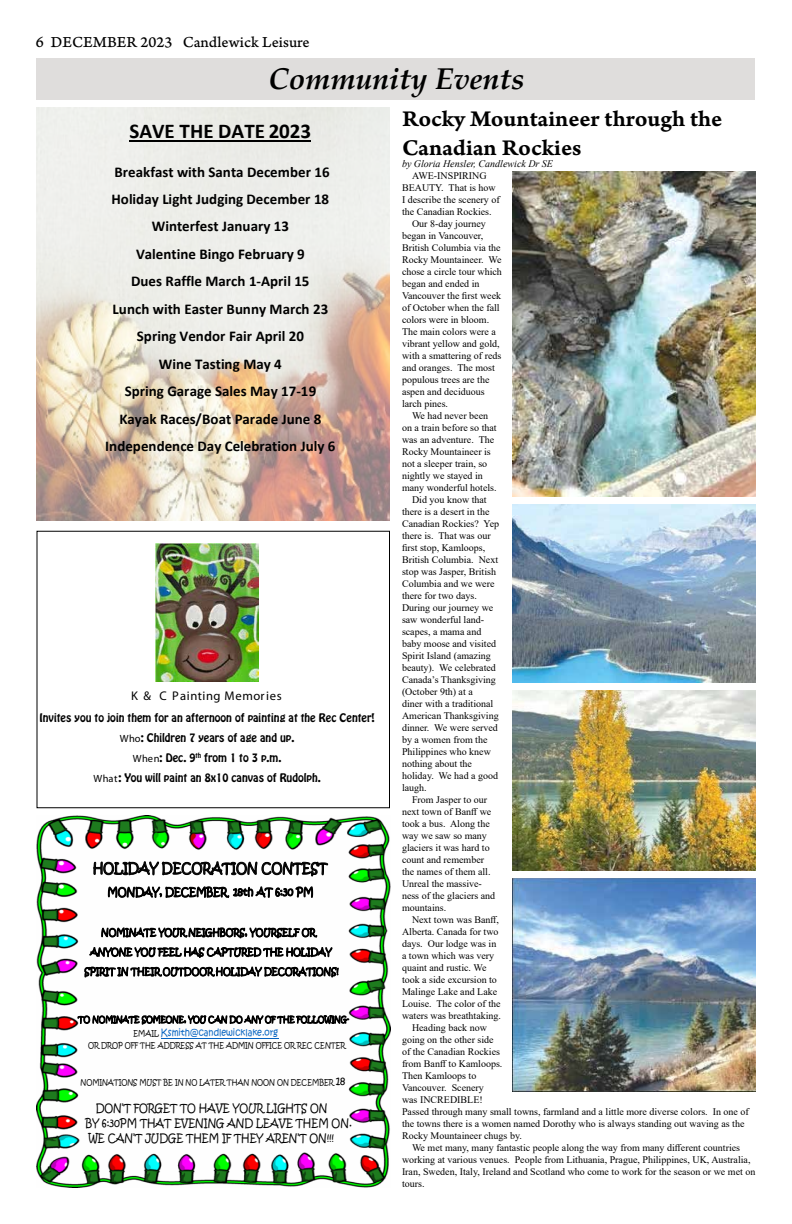
<style>
.page{position:relative;width:792px;height:1224px;background:#fff}
.page>*{position:absolute;margin:0;border:0;box-sizing:border-box;transform-origin:0 0}
.t1{font:italic 700 30px "Palatino Linotype";color:#000}
.t2{font:23.8px/28.8px "Arno Pro Smbd Caption";color:#000}
.t3{font:700 21.1px "Calibri";color:#000}
.t4{font:16px "Arno Pro Caption";color:#000}
.t5{font:700 14.9px/27.5px "Calibri";letter-spacing:.005em;color:#000;text-align:center}
.t6{font:13.7px "Kristen ITC";color:#000;scale:.88 1}
.t7{font:12.6px "Myriad Pro";letter-spacing:.05em;color:#000}
.t8{font:11.1px/14.9px "Kristen ITC";color:#000;scale:.88 1}
.t9{font:10.5px/20.2px "Hobo Std";color:#000;text-align:center}
.t10{font:10px "Times New Roman";color:#000}
.t11{font:italic 10px "Times New Roman";color:#000}
.t12{font:9.6px "Kristen ITC";letter-spacing:.005em;color:#000;scale:.88 1}
.t13{font:9.6px "Kristen ITC";color:#0563c1;scale:.88 1}
.t14{font:8.3px "Kristen ITC";letter-spacing:.005em;color:#000;scale:.88 1}
.t15{font:7.6px "Kristen ITC";color:#000;scale:.88 1}
.s1{font-family:"Myriad Pro"}
.s2{font-size:7.6px;color:#000}
.s3{font-size:11.1px}
</style>
<div class="page">
<div style="left:36px;top:58px;width:720px;height:42px;background:#dfdddc"></div>
<img style="left:37px;top:816px;width:353px;height:372px">
<hr style="left:161px;top:1038px;width:117px;height:1px;background:#0563c1">
<img style="left:36px;top:108px;width:354px;height:412px">
<hr style="left:130px;top:141px;width:181px;height:1px;background:#000">
<img style="left:156px;top:544px;width:103px;height:138px">
<img style="left:512px;top:171px;width:244px;height:325px">
<img style="left:512px;top:504px;width:244px;height:178px">
<img style="left:512px;top:690px;width:244px;height:181px">
<img style="left:512px;top:879px;width:244px;height:212px">
<h3 class="t4" style="left:36px;top:32px;width:275px">6 DECEMBER 2023 Candlewick Leisure</h3>
<h1 class="t1" style="left:268px;top:57px;width:258px">Community Events</h1>
<h3 class="t3" style="left:130px;top:116px;width:183px">SAVE THE DATE 2023</h3>
<p class="t5" style="left:105px;top:158px;width:232px">Breakfast with Santa December 16<br>Holiday Light Judging December 18<br>Winterfest January 13<br>Valentine Bingo February 9<br>Dues Raffle March 1-April 15<br>Lunch with Easter Bunny March 23<br>Spring Vendor Fair April 20<br>Wine Tasting May 4<br>Spring Garage Sales May 17-19<br>Kayak Races/Boat Parade June 8<br>Independence Day Celebration July 6</p>
<p class="t7" style="left:131px;top:688px;width:152px">K &amp; C Painting Memories</p>
<p class="t9" style="left:39px;top:707px;width:337px">Invites you to join them for an afternoon of painting at the Rec Center!<br><span class="s1">Who</span>: Children 7 years of age and up.<br><span class="s1">When</span>: Dec. 9<sup>th</sup> from 1 to 3 p.m.<br><span class="s1">What</span>: You will paint an 8x10 canvas of Rudolph.</p>
<h3 class="t6" style="left:93px;top:859px;width:268px">HOLIDAY DECORATION CONTEST</h3>
<p class="t8" style="left:107px;top:885px;width:236px">MONDAY, DECEMBER 18th AT 6:30 PM</p>
<p class="t12" style="left:101px;top:926px;width:245px">NOMINATE YOUR NEIGHBORS, YOURSELF OR</p>
<p class="t12" style="left:90px;top:946px;width:276px">ANYONE YOU FEEL HAS CAPTURED THE HOLIDAY</p>
<p class="t12" style="left:84px;top:965px;width:290px">SPIRIT IN THEIR OUTDOOR HOLIDAY DECORATIONS!</p>
<p class="t14" style="left:78px;top:1014px;width:309px">TO NOMINATE SOMEONE, YOU CAN DO ANY OF THE FOLLOWING-</p>
<p class="t13" style="left:133px;top:1026px;width:166px"><span class="s2">EMAIL</span> Ksmith@candlewicklake.org</p>
<p class="t15" style="left:88px;top:1040px;width:294px">OR DROP OFF THE ADDRESS AT THE ADMIN OFFICE OR REC CENTER</p>
<p class="t15" style="left:81px;top:1077px;width:302px">NOMINATIONS MUST BE IN NO LATER THAN NOON ON DECEMBER <span class="s3">18</span></p>
<p class="t8" style="left:85px;top:1101px;width:304px;text-indent:10px">DON’T FORGET TO HAVE YOUR LIGHTS ON<br>BY 6:30PM THAT EVENING AND LEAVE THEM ON.<br>WE CAN’T JUDGE THEM IF THEY AREN’T ON!!!</p>
<h2 class="t2" style="left:402px;top:105px;width:322px">Rocky Mountaineer through the<br>Canadian Rockies</h2>
<p class="t11" style="left:402px;top:156px;width:153px">by Gloria Hensler, Candlewick Dr SE</p>
<p class="t10" style="left:412px;top:169px;width:76px">AWE-INSPIRING</p>
<p class="t10" style="left:402px;top:181px;width:95px">BEAUTY. That is how</p>
<p class="t10" style="left:402px;top:193px;width:99px">I describe the scenery of</p>
<p class="t10" style="left:402px;top:205px;width:91px">the Canadian Rockies.</p>
<p class="t10" style="left:412px;top:217px;width:75px">Our 8-day journey</p>
<p class="t10" style="left:402px;top:229px;width:83px">began in Vancouver,</p>
<p class="t10" style="left:402px;top:241px;width:100px">British Columbia via the</p>
<p class="t10" style="left:402px;top:253px;width:101px">Rocky Mountaineer. We</p>
<p class="t10" style="left:402px;top:265px;width:101px">chose a circle tour which</p>
<p class="t10" style="left:402px;top:277px;width:79px">began and ended in</p>
<p class="t10" style="left:402px;top:289px;width:101px">Vancouver the first week</p>
<p class="t10" style="left:402px;top:301px;width:99px">of October when the fall</p>
<p class="t10" style="left:402px;top:313px;width:89px">colors were in bloom.</p>
<p class="t10" style="left:402px;top:325px;width:95px">The main colors were a</p>
<p class="t10" style="left:402px;top:337px;width:99px">vibrant yellow and gold,</p>
<p class="t10" style="left:402px;top:349px;width:101px">with a smattering of reds</p>
<p class="t10" style="left:402px;top:361px;width:94px">and oranges. The most</p>
<p class="t10" style="left:402px;top:373px;width:89px">populous trees are the</p>
<p class="t10" style="left:402px;top:385px;width:84px">aspen and deciduous</p>
<p class="t10" style="left:402px;top:397px;width:48px">larch pines.</p>
<p class="t10" style="left:412px;top:409px;width:78px">We had never been</p>
<p class="t10" style="left:402px;top:421px;width:96px">on a train before so that</p>
<p class="t10" style="left:402px;top:433px;width:94px">was an adventure. The</p>
<p class="t10" style="left:402px;top:445px;width:90px">Rocky Mountaineer is</p>
<p class="t10" style="left:402px;top:457px;width:87px">not a sleeper train, so</p>
<p class="t10" style="left:402px;top:469px;width:82px">nightly we stayed in</p>
<p class="t10" style="left:402px;top:481px;width:96px">many wonderful hotels.</p>
<p class="t10" style="left:412px;top:493px;width:76px">Did you know that</p>
<p class="t10" style="left:402px;top:505px;width:89px">there is a desert in the</p>
<p class="t10" style="left:402px;top:517px;width:99px">Canadian Rockies? Yep</p>
<p class="t10" style="left:402px;top:529px;width:90px">there is. That was our</p>
<p class="t10" style="left:402px;top:541px;width:85px">first stop, Kamloops,</p>
<p class="t10" style="left:402px;top:553px;width:98px">British Columbia. Next</p>
<p class="t10" style="left:402px;top:565px;width:96px">stop was Jasper, British</p>
<p class="t10" style="left:402px;top:577px;width:94px">Columbia and we were</p>
<p class="t10" style="left:402px;top:589px;width:76px">there for two days.</p>
<p class="t10" style="left:402px;top:601px;width:93px">During our journey we</p>
<p class="t10" style="left:402px;top:613px;width:84px">saw wonderful land-</p>
<p class="t10" style="left:402px;top:625px;width:81px">scapes, a mama and</p>
<p class="t10" style="left:402px;top:637px;width:96px">baby moose and visited</p>
<p class="t10" style="left:402px;top:649px;width:90px">Spirit Island (amazing</p>
<p class="t10" style="left:402px;top:661px;width:95px">beauty). We celebrated</p>
<p class="t10" style="left:402px;top:673px;width:95px">Canada’s Thanksgiving</p>
<p class="t10" style="left:402px;top:685px;width:72px">(October 9th) at a</p>
<p class="t10" style="left:402px;top:697px;width:93px">diner with a traditional</p>
<p class="t10" style="left:402px;top:709px;width:98px">American Thanksgiving</p>
<p class="t10" style="left:402px;top:721px;width:97px">dinner. We were served</p>
<p class="t10" style="left:402px;top:733px;width:87px">by a women from the</p>
<p class="t10" style="left:402px;top:745px;width:90px">Philippines who knew</p>
<p class="t10" style="left:402px;top:757px;width:71px">nothing about the</p>
<p class="t10" style="left:402px;top:769px;width:98px">holiday. We had a good</p>
<p class="t10" style="left:402px;top:781px;width:26px">laugh.</p>
<p class="t10" style="left:412px;top:793px;width:77px">From Jasper to our</p>
<p class="t10" style="left:402px;top:805px;width:91px">next town of Banff we</p>
<p class="t10" style="left:402px;top:817px;width:89px">took a bus. Along the</p>
<p class="t10" style="left:402px;top:829px;width:86px">way we saw so many</p>
<p class="t10" style="left:402px;top:841px;width:89px">glaciers it was hard to</p>
<p class="t10" style="left:402px;top:853px;width:84px">count and remember</p>
<p class="t10" style="left:402px;top:865px;width:90px">the names of them all.</p>
<p class="t10" style="left:402px;top:877px;width:81px">Unreal the massive-</p>
<p class="t10" style="left:402px;top:889px;width:95px">ness of the glaciers and</p>
<p class="t10" style="left:402px;top:901px;width:46px">mountains.</p>
<p class="t10" style="left:412px;top:913px;width:89px">Next town was Banff,</p>
<p class="t10" style="left:402px;top:925px;width:98px">Alberta. Canada for two</p>
<p class="t10" style="left:402px;top:937px;width:96px">days. Our lodge was in</p>
<p class="t10" style="left:402px;top:949px;width:94px">a town which was very</p>
<p class="t10" style="left:402px;top:961px;width:86px">quaint and rustic. We</p>
<p class="t10" style="left:402px;top:973px;width:96px">took a side excursion to</p>
<p class="t10" style="left:402px;top:985px;width:97px">Malinge Lake and Lake</p>
<p class="t10" style="left:402px;top:997px;width:100px">Louise. The color of the</p>
<p class="t10" style="left:402px;top:1009px;width:101px">waters was breathtaking.</p>
<p class="t10" style="left:412px;top:1021px;width:76px">Heading back now</p>
<p class="t10" style="left:402px;top:1033px;width:93px">going on the other side</p>
<p class="t10" style="left:402px;top:1045px;width:100px">of the Canadian Rockies</p>
<p class="t10" style="left:402px;top:1057px;width:102px">from Banff to Kamloops.</p>
<p class="t10" style="left:402px;top:1069px;width:76px">Then Kamloops to</p>
<p class="t10" style="left:402px;top:1081px;width:83px">Vancouver. Scenery</p>
<p class="t10" style="left:402px;top:1093px;width:82px">was INCREDIBLE!</p>
<p class="t10" style="left:402px;top:1105px;width:348px">Passed through many small towns, farmland and a little more diverse colors. In one of</p>
<p class="t10" style="left:402px;top:1117px;width:344px">the towns there is a women named Dorothy who is always standing out waving as the</p>
<p class="t10" style="left:402px;top:1129px;width:121px">Rocky Mountaineer chugs by.</p>
<p class="t10" style="left:412px;top:1141px;width:330px">We met many, many fantastic people along the way from many different countries</p>
<p class="t10" style="left:402px;top:1153px;width:350px">working at various venues. People from Lithuania, Prague, Philippines, UK, Australia,</p>
<p class="t10" style="left:402px;top:1165px;width:355px">Iran, Sweden, Italy, Ireland and Scotland who come to work for the season or we met on</p>
<p class="t10" style="left:402px;top:1177px;width:24px">tours.</p>
</div>
